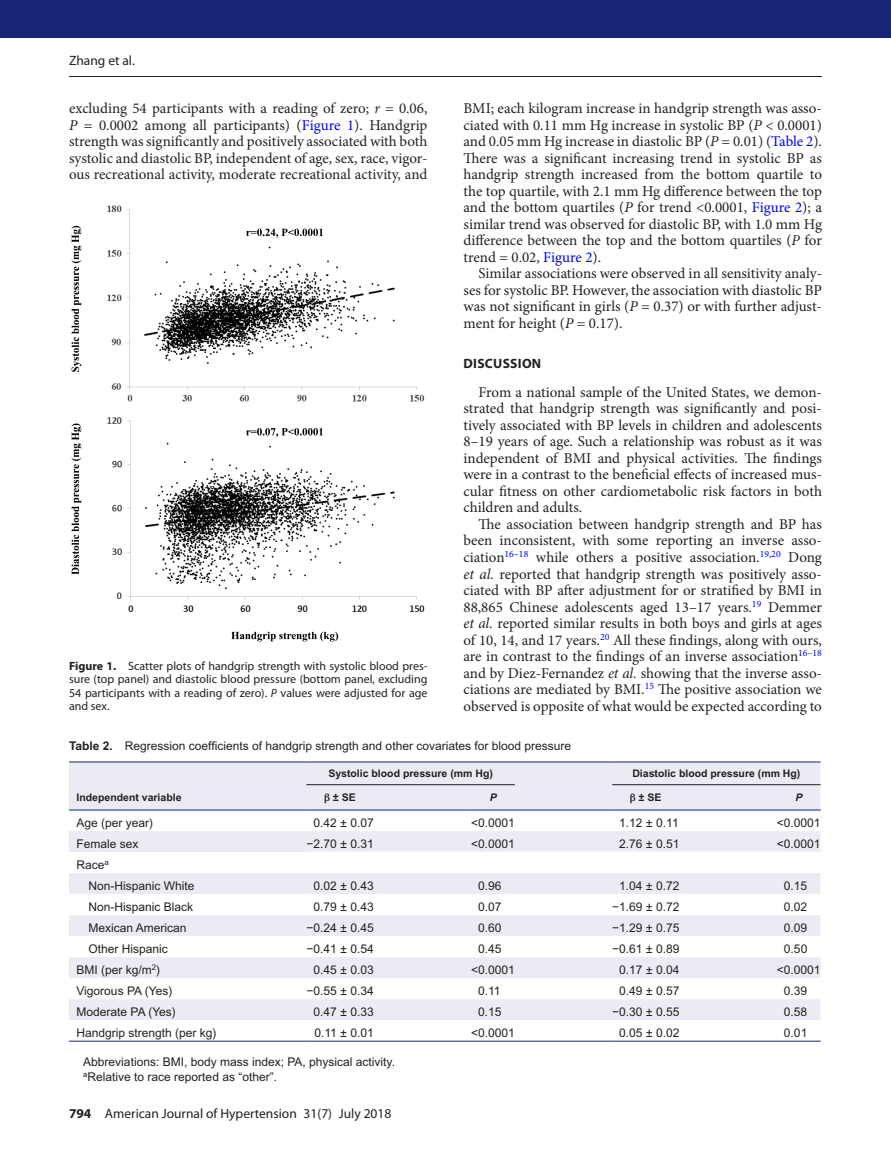
<style>
.page{position:relative;width:891px;height:1175px;background:#fff}
.page>*{position:absolute;margin:0;border:0;box-sizing:border-box;transform-origin:0 0}
.t1{font:15px/16.5px "Minion Pro";color:#231f20;text-align:justify}
.t2{font:13.5px "Myriad Pro";color:#231f20}
.t3{font:700 13.5px "Myriad Pro";letter-spacing:.02em;color:#231f20}
.t4{font:12px/21px "Arial MT Std";color:#231f20}
.t5{font:12px/13.5px "Myriad Pro";color:#231f20;text-align:justify}
.t6{font:700 10.5px "Arial MT Std";color:#231f20}
.t7{font:italic 700 10.5px "Arial MT Std";color:#231f20}
.s1{font-style:italic}
.s2{color:#00f}
.s3{font-weight:700}
.s4{font-family:"Gandhari Unicode"}
</style>
<div class="page">
<hr style="left:69px;top:76px;width:753px;height:1px;background:#231f20">
<div style="left:0;top:0;width:891px;height:38px;background:#192575"></div>
<img style="left:72px;top:205px;width:353px;height:436px">
<div style="left:69px;top:762px;width:751px;height:47px;background:#ebebf4"></div>
<svg style="left:69px;top:810px;width:751px;height:210px;fill:#efeff6"></svg>
<hr style="left:69px;top:761px;width:237px;height:1px;background:#192575">
<hr style="left:306px;top:761px;width:165px;height:1px;background:#192575">
<hr style="left:471px;top:761px;width:141px;height:1px;background:#192575">
<hr style="left:612px;top:761px;width:165px;height:1px;background:#192575">
<hr style="left:777px;top:761px;width:44px;height:1px;background:#192575">
<hr style="left:306px;top:851px;width:165px;height:1px;background:#fff">
<hr style="left:471px;top:851px;width:141px;height:1px;background:#fff">
<hr style="left:612px;top:851px;width:165px;height:1px;background:#fff">
<hr style="left:777px;top:851px;width:44px;height:1px;background:#fff">
<hr style="left:69px;top:1040px;width:237px;height:1px;background:#192575">
<hr style="left:306px;top:1040px;width:165px;height:1px;background:#192575">
<hr style="left:471px;top:1040px;width:141px;height:1px;background:#192575">
<hr style="left:612px;top:1040px;width:165px;height:1px;background:#192575">
<hr style="left:777px;top:1040px;width:44px;height:1px;background:#192575">
<hr style="left:306px;top:809px;width:165px;height:1px;background:#192575">
<hr style="left:471px;top:809px;width:141px;height:1px;background:#192575">
<hr style="left:612px;top:809px;width:165px;height:1px;background:#192575">
<hr style="left:777px;top:809px;width:44px;height:1px;background:#192575">
<hr style="left:69px;top:809px;width:237px;height:1px;background:#192575">
<hr style="left:306px;top:784px;width:209px;height:1px;background:#231f20">
<hr style="left:612px;top:784px;width:208px;height:1px;background:#231f20">
<p class="t2" style="left:69px;top:52px;width:67px">Zhang et al.</p>
<p class="t1" style="left:69px;top:100px;width:360px">excluding 54 participants with a reading of zero; <span class="s1">r</span> = 0.06, <span class="s1">P</span> = 0.0002 among all participants) (<span class="s2">Figure 1</span>). Handgrip strength was significantly and positively associated with both systolic and diastolic BP, independent of age, sex, race, vigor&shy;ous recreational activity, moderate recreational activity, and</p>
<p class="t1" style="left:463px;top:100px;width:360px">BMI; each kilogram increase in handgrip strength was asso&shy;ciated with 0.11 mm Hg increase in systolic BP (<span class="s1">P</span> &lt; 0.0001) and 0.05 mm Hg increase in diastolic BP (<span class="s1">P</span> = 0.01) (<span class="s2">Table 2</span>).<br>There was a significant increasing trend in systolic BP as handgrip strength increased from the bottom quartile to the top quartile, with 2.1 mm Hg difference between the top and the bottom quartiles (<span class="s1">P</span> for trend &lt;0.0001, <span class="s2">Figure 2</span>); a similar trend was observed for diastolic BP, with 1.0 mm Hg difference between the top and the bottom quartiles (<span class="s1">P</span> for trend = 0.02, <span class="s2">Figure 2</span>).</p>
<p class="t1" style="left:463px;top:265px;width:360px;text-indent:15px">Similar associations were observed in all sensitivity analy&shy;ses for systolic BP. However, the association with diastolic BP was not significant in girls (<span class="s1">P</span> = 0.37) or with further adjust&shy;ment for height (<span class="s1">P</span> = 0.17).</p>
<p class="t3" style="left:464px;top:355px;width:79px">DISCUSSION</p>
<p class="t1" style="left:463px;top:384px;width:360px;text-indent:15px">From a national sample of the United States, we demon&shy;strated that handgrip strength was significantly and posi&shy;tively associated with BP levels in children and adolescents 8–19 years of age. Such a relationship was robust as it was independent of BMI and physical activities. The findings were in a contrast to the beneficial effects of increased mus&shy;cular fitness on other cardiometabolic risk factors in both children and adults.</p>
<p class="t1" style="left:463px;top:516px;width:360px;text-indent:15px">The association between handgrip strength and BP has been inconsistent, with some reporting an inverse asso&shy;ciation<sup>16–18</sup> while others a positive association.<sup>19</sup><sup>,</sup><sup>20</sup> Dong <span class="s1">et al.</span> reported that handgrip strength was positively asso&shy;ciated with BP after adjustment for or stratified by BMI in 88,865 Chinese adolescents aged 13–17 years.<sup>19</sup> Demmer <span class="s1">et al.</span> reported similar results in both boys and girls at ages of 10, 14, and 17 years.<sup>20</sup> All these findings, along with ours, are in contrast to the findings of an inverse association<sup>16–18 </sup>and by Diez-Fernandez <span class="s1">et al.</span> showing that the inverse asso&shy;ciations are mediated by BMI.<sup>15</sup> The positive association we observed is opposite of what would be expected according to</p>
<p class="t5" style="left:69px;top:658px;width:360px"><span class="s3">Figure 1.</span> Scatter plots of handgrip strength with systolic blood pres&shy;sure (top panel) and diastolic blood pressure (bottom panel, excluding 54 participants with a reading of zero). <span class="s1">P</span> values were adjusted for age and sex.</p>
<p class="t4" style="left:69px;top:734px;width:504px"><span class="s3">Table 2.</span> Regression coefficients of handgrip strength and other covariates for blood pressure</p>
<p class="t6" style="left:328px;top:767px;width:166px">Systolic blood pressure (mm Hg)</p>
<p class="t6" style="left:632px;top:767px;width:170px">Diastolic blood pressure (mm Hg)</p>
<p class="t6" style="left:77px;top:791px;width:107px">Independent variable</p>
<p class="t6" style="left:324px;top:791px;width:33px"><span class="s4">β</span> ± SE</p>
<p class="t7" style="left:490px;top:791px;width:9px">P</p>
<p class="t6" style="left:630px;top:791px;width:33px"><span class="s4">β</span> ± SE</p>
<p class="t7" style="left:795px;top:791px;width:9px">P</p>
<p class="t4" style="left:77px;top:811px;width:78px">Age (per year)</p>
<p class="t4" style="left:313px;top:811px;width:62px">0.42 ± 0.07</p>
<p class="t4" style="left:471px;top:811px;width:45px">&lt;0.0001</p>
<p class="t4" style="left:619px;top:811px;width:61px">1.12 ± 0.11</p>
<p class="t4" style="left:777px;top:811px;width:45px">&lt;0.0001</p>
<p class="t4" style="left:77px;top:832px;width:64px">Female sex</p>
<p class="t4" style="left:306px;top:832px;width:69px">−2.70 ± 0.31</p>
<p class="t4" style="left:471px;top:832px;width:45px">&lt;0.0001</p>
<p class="t4" style="left:619px;top:832px;width:62px">2.76 ± 0.51</p>
<p class="t4" style="left:777px;top:832px;width:45px">&lt;0.0001</p>
<p class="t4" style="left:89px;top:853px;width:108px;text-indent:-12px">Race<sup>a<br></sup>Non-Hispanic White</p>
<p class="t4" style="left:313px;top:874px;width:62px">0.02 ± 0.43</p>
<p class="t4" style="left:478px;top:874px;width:25px">0.96</p>
<p class="t4" style="left:619px;top:874px;width:62px">1.04 ± 0.72</p>
<p class="t4" style="left:784px;top:874px;width:25px">0.15</p>
<p class="t4" style="left:89px;top:895px;width:106px">Non-Hispanic Black</p>
<p class="t4" style="left:313px;top:895px;width:62px">0.79 ± 0.43</p>
<p class="t4" style="left:478px;top:895px;width:25px">0.07</p>
<p class="t4" style="left:612px;top:895px;width:69px">−1.69 ± 0.72</p>
<p class="t4" style="left:784px;top:895px;width:25px">0.02</p>
<p class="t4" style="left:89px;top:916px;width:100px">Mexican American</p>
<p class="t4" style="left:306px;top:916px;width:69px">−0.24 ± 0.45</p>
<p class="t4" style="left:478px;top:916px;width:25px">0.60</p>
<p class="t4" style="left:612px;top:916px;width:69px">−1.29 ± 0.75</p>
<p class="t4" style="left:784px;top:916px;width:25px">0.09</p>
<p class="t4" style="left:89px;top:937px;width:81px">Other Hispanic</p>
<p class="t4" style="left:306px;top:937px;width:69px">−0.41 ± 0.54</p>
<p class="t4" style="left:478px;top:937px;width:25px">0.45</p>
<p class="t4" style="left:612px;top:937px;width:69px">−0.61 ± 0.89</p>
<p class="t4" style="left:784px;top:937px;width:25px">0.50</p>
<p class="t4" style="left:77px;top:958px;width:85px">BMI (per kg/m<sup>2</sup>)</p>
<p class="t4" style="left:313px;top:958px;width:62px">0.45 ± 0.03</p>
<p class="t4" style="left:471px;top:958px;width:45px">&lt;0.0001</p>
<p class="t4" style="left:619px;top:958px;width:62px">0.17 ± 0.04</p>
<p class="t4" style="left:777px;top:958px;width:45px">&lt;0.0001</p>
<p class="t4" style="left:77px;top:979px;width:97px">Vigorous PA (Yes)</p>
<p class="t4" style="left:306px;top:979px;width:69px">−0.55 ± 0.34</p>
<p class="t4" style="left:478px;top:979px;width:24px">0.11</p>
<p class="t4" style="left:619px;top:979px;width:62px">0.49 ± 0.57</p>
<p class="t4" style="left:784px;top:979px;width:25px">0.39</p>
<p class="t4" style="left:77px;top:1000px;width:101px">Moderate PA (Yes)</p>
<p class="t4" style="left:313px;top:1000px;width:62px">0.47 ± 0.33</p>
<p class="t4" style="left:478px;top:1000px;width:25px">0.15</p>
<p class="t4" style="left:612px;top:1000px;width:69px">−0.30 ± 0.55</p>
<p class="t4" style="left:784px;top:1000px;width:25px">0.58</p>
<p class="t4" style="left:77px;top:1021px;width:142px">Handgrip strength (per kg)</p>
<p class="t4" style="left:314px;top:1021px;width:61px">0.11 ± 0.01</p>
<p class="t4" style="left:471px;top:1021px;width:45px">&lt;0.0001</p>
<p class="t4" style="left:619px;top:1021px;width:62px">0.05 ± 0.02</p>
<p class="t4" style="left:784px;top:1021px;width:25px">0.01</p>
<p class="t4" style="left:83px;top:1053px;width:313px;line-height:15px">Abbreviations: BMI, body mass index; PA, physical activity. <sup>a</sup>Relative to race reported as “other”.</p>
<p class="t2" style="left:69px;top:1105px;width:324px"><span class="s3">794</span> American Journal of Hypertension 31(7) July 2018</p>
</div>
